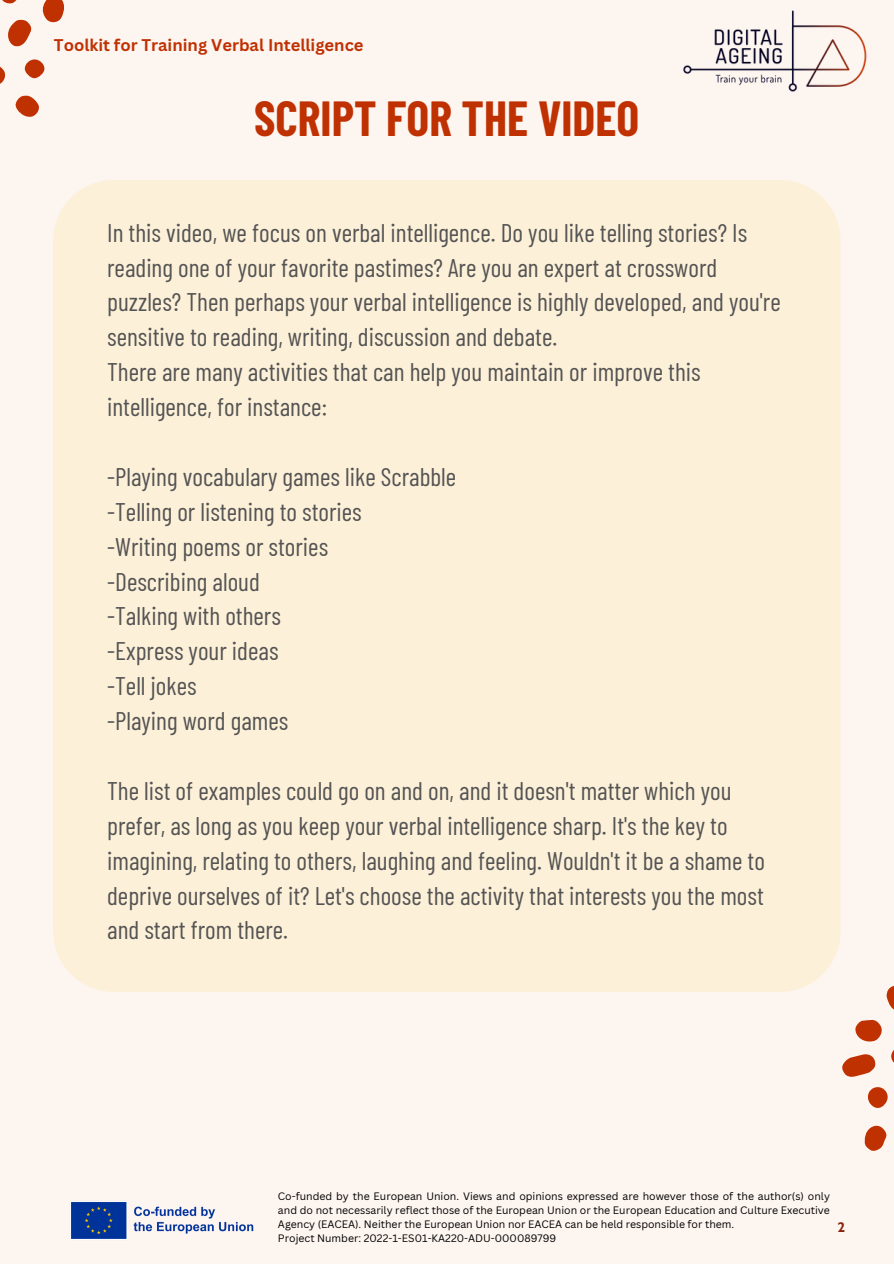
<style>
.page{position:relative;width:894px;height:1264px;background:#fff}
.page>*{position:absolute;margin:0;border:0;box-sizing:border-box;transform-origin:0 0}
.t1{font:700 48.15px "Barlow Condensed";color:#c03102}
.t2{font:25.5px/34.8px "Barlow Condensed";color:#545454}
.t3{font:700 16.5px "Canva Sans";color:#c03102}
.t4{font:700 13.95px "Gill Sans MT Std";color:#89230c}
.t5{font:10.5px/14px "Canva Sans";color:#000;text-align:justify}
</style>
<div class="page">
<div style="left:0;top:0;width:893px;height:1263px;background:#fdf5f0"></div>
<svg style="left:2px;top:0;width:15px;height:4px"></svg>
<svg style="left:8px;top:19px;width:24px;height:28px"></svg>
<svg style="left:42px;top:0;width:22px;height:22px"></svg>
<svg style="left:0;top:66px;width:6px;height:18px"></svg>
<svg style="left:15px;top:95px;width:24px;height:22px"></svg>
<div style="left:25px;top:59px;width:20px;height:19px;background:#c03102;border-radius:50%"></div>
<img style="left:683px;top:10px;width:184px;height:82px">
<svg style="left:842px;top:1054px;width:33px;height:22px"></svg>
<svg style="left:855px;top:1020px;width:27px;height:21px"></svg>
<svg style="left:886px;top:986px;width:7px;height:23px"></svg>
<svg style="left:891px;top:1051px;width:2px;height:11px"></svg>
<svg style="left:864px;top:1125px;width:23px;height:26px"></svg>
<div style="left:867px;top:1087px;width:20px;height:20px;background:#c03102;border-radius:50%"></div>
<img style="left:70px;top:1201px;width:184px;height:39px">
<div style="left:53px;top:180px;width:787px;height:811px;background:#fdf0d8"></div>
<h1 class="t3" style="left:54px;top:34px;width:311px">Toolkit for Training Verbal Intelligence</h1>
<p class="t1" style="left:254px;top:88px;width:386px">SCRIPT FOR THE VIDEO</p>
<p class="t2" style="left:107px;top:214px;width:675px">In this video, we focus on verbal intelligence. Do you like telling stories? Is reading one of your favorite pastimes? Are you an expert at crossword puzzles? Then perhaps your verbal intelligence is highly developed, and you're sensitive to reading, writing, discussion and debate.<br>There are many activities that can help you maintain or improve this intelligence, for instance:</p>
<p class="t2" style="left:107px;top:458px;width:350px">-Playing vocabulary games like Scrabble -Telling or listening to stories<br>-Writing poems or stories<br>-Describing aloud<br>-Talking with others<br>-Express your ideas<br>-Tell jokes<br>-Playing word games</p>
<p class="t2" style="left:107px;top:772px;width:659px">The list of examples could go on and on, and it doesn't matter which you prefer, as long as you keep your verbal intelligence sharp. It's the key to imagining, relating to others, laughing and feeling. Wouldn't it be a shame to deprive ourselves of it? Let's choose the activity that interests you the most and start from there.</p>
<h2 class="t5" style="left:278px;top:1189px;width:553px">Co-funded by the European Union. Views and opinions expressed are however those of the author(s) only and do not necessarily reflect those of the European Union or the European Education and Culture Executive Agency (EACEA). Neither the European Union nor EACEA can be held responsible for them.</h2>
<h2 class="t5" style="left:278px;top:1231px;width:279px">Project Number: 2022-1-ES01-KA220-ADU-000089799</h2>
<h3 class="t4" style="left:837px;top:1222px;width:9px">2</h3>
</div>
